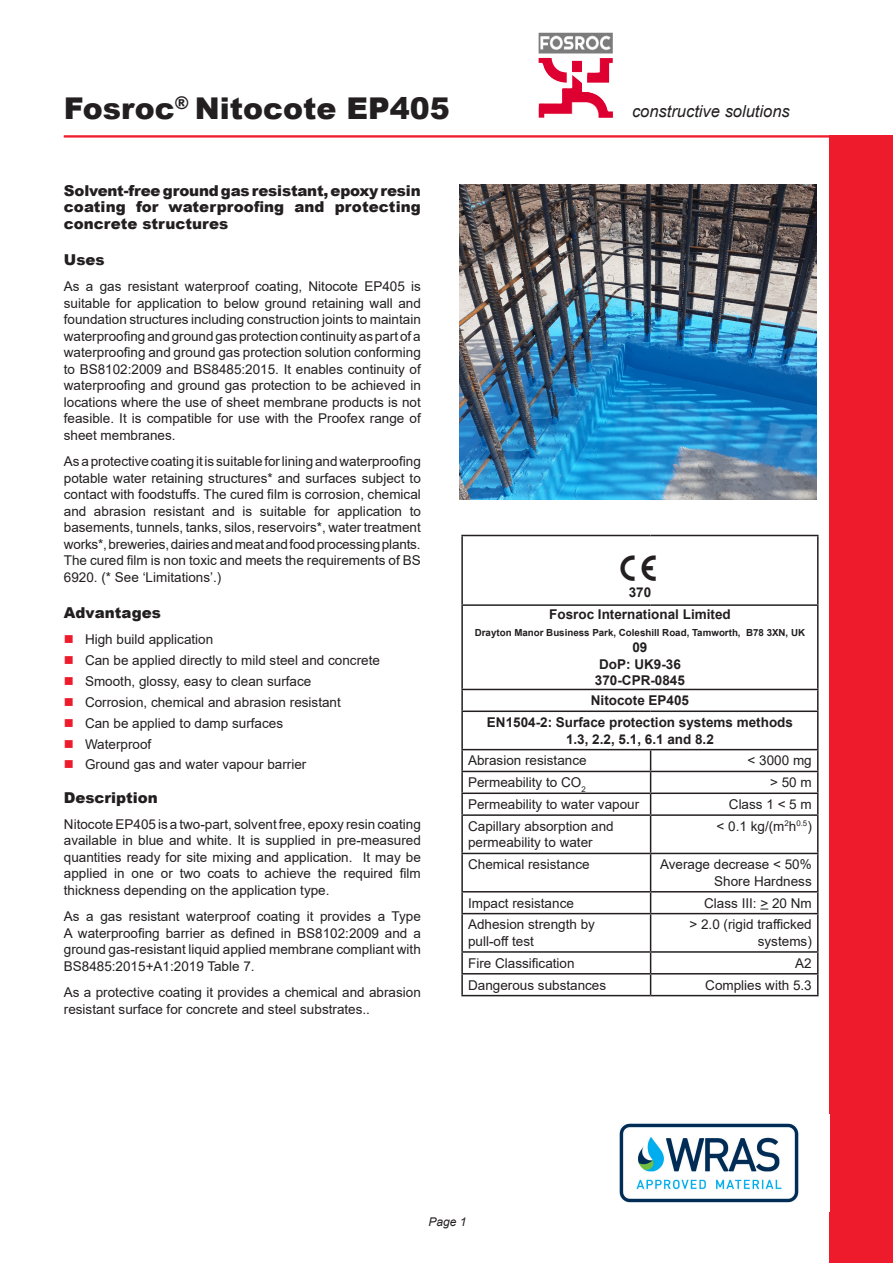
<style>
.page{position:relative;width:893px;height:1263px;background:#fff}
.page>*{position:absolute;margin:0;border:0;box-sizing:border-box;transform-origin:0 0}
.t1{font:45px "ce";color:#231f20}
.t2{font:900 30px "Arial";color:#231f20}
.constructive_solutio{font:italic 16.5px "Arial";color:#231f20}
.Product_Descriptor{font:900 15px/16.5px "Arial";letter-spacing:.005em;color:#231f20;text-align:justify}
.sub_head__1{font:900 15px "Arial";color:#231f20}
.Bullets{font:900 15px "Arial";color:#231f20}
.body_text{font:13.5px/16.5px "Arial";color:#231f20;text-align:justify}
.Bullets-2{font:13.5px "Arial";color:#231f20}
.t3{font:700 13.5px/16.5px "Arial";color:#231f20;text-align:center}
.First_Bullet{font:13.5px "Arial";color:#231f20}
.t4{font:italic 12px "Arial";color:#231f20}
.t5{font:700 9.75px "Arial";color:#231f20}
.s1{color:#ee1b2c}
</style>
<div class="page">
<hr style="left:64px;top:136px;width:765px;height:2px;background:#ee1b2c">
<img style="left:539px;top:33px;width:74px;height:85px">
<hr style="left:64px;top:135px;width:765px;height:2px;background:#ee1b2c">
<div style="left:829px;top:135px;width:64px;height:1128px;background:#ee1b2c"></div>
<hr style="left:461px;top:535px;width:190px;height:1px;background:#231f20">
<hr style="left:461px;top:536px;width:2px;height:68px;background:#231f20">
<hr style="left:651px;top:535px;width:168px;height:1px;background:#231f20">
<hr style="left:817px;top:536px;width:2px;height:68px;background:#231f20">
<hr style="left:461px;top:604px;width:190px;height:2px;background:#231f20">
<hr style="left:461px;top:606px;width:2px;height:83px;background:#231f20">
<hr style="left:651px;top:604px;width:168px;height:2px;background:#231f20">
<hr style="left:817px;top:606px;width:2px;height:83px;background:#231f20">
<hr style="left:461px;top:689px;width:190px;height:1px;background:#231f20">
<hr style="left:461px;top:690px;width:2px;height:20px;background:#231f20">
<hr style="left:651px;top:689px;width:168px;height:1px;background:#231f20">
<hr style="left:817px;top:690px;width:2px;height:20px;background:#231f20">
<hr style="left:461px;top:710px;width:190px;height:2px;background:#231f20">
<hr style="left:461px;top:712px;width:2px;height:37px;background:#231f20">
<hr style="left:651px;top:710px;width:168px;height:2px;background:#231f20">
<hr style="left:817px;top:712px;width:2px;height:37px;background:#231f20">
<hr style="left:461px;top:749px;width:190px;height:1px;background:#231f20">
<hr style="left:461px;top:750px;width:2px;height:21px;background:#231f20">
<hr style="left:651px;top:749px;width:168px;height:1px;background:#231f20">
<hr style="left:817px;top:750px;width:2px;height:21px;background:#231f20">
<hr style="left:461px;top:771px;width:190px;height:1px;background:#231f20">
<hr style="left:461px;top:772px;width:2px;height:20px;background:#231f20">
<hr style="left:651px;top:771px;width:168px;height:1px;background:#231f20">
<hr style="left:817px;top:772px;width:2px;height:20px;background:#231f20">
<hr style="left:461px;top:792px;width:190px;height:2px;background:#231f20">
<hr style="left:461px;top:794px;width:2px;height:20px;background:#231f20">
<hr style="left:651px;top:792px;width:168px;height:2px;background:#231f20">
<svg style="left:650px;top:750px;width:1px;height:64px"></svg>
<hr style="left:817px;top:794px;width:2px;height:20px;background:#231f20">
<hr style="left:461px;top:814px;width:190px;height:2px;background:#231f20">
<hr style="left:461px;top:816px;width:2px;height:37px;background:#231f20">
<hr style="left:651px;top:814px;width:168px;height:2px;background:#231f20">
<hr style="left:650px;top:816px;width:1px;height:37px;background:#231f20">
<hr style="left:817px;top:816px;width:2px;height:37px;background:#231f20">
<hr style="left:461px;top:853px;width:190px;height:1px;background:#231f20">
<hr style="left:461px;top:854px;width:2px;height:37px;background:#231f20">
<hr style="left:651px;top:853px;width:168px;height:1px;background:#231f20">
<hr style="left:650px;top:854px;width:1px;height:37px;background:#231f20">
<hr style="left:817px;top:854px;width:2px;height:37px;background:#231f20">
<hr style="left:461px;top:891px;width:190px;height:1px;background:#231f20">
<hr style="left:461px;top:892px;width:2px;height:21px;background:#231f20">
<hr style="left:651px;top:891px;width:168px;height:1px;background:#231f20">
<svg style="left:650px;top:892px;width:1px;height:21px"></svg>
<hr style="left:817px;top:892px;width:2px;height:21px;background:#231f20">
<hr style="left:461px;top:913px;width:190px;height:1px;background:#231f20">
<hr style="left:461px;top:914px;width:2px;height:37px;background:#231f20">
<hr style="left:651px;top:913px;width:168px;height:1px;background:#231f20">
<hr style="left:650px;top:914px;width:1px;height:37px;background:#231f20">
<hr style="left:817px;top:914px;width:2px;height:37px;background:#231f20">
<hr style="left:461px;top:951px;width:190px;height:2px;background:#231f20">
<hr style="left:461px;top:953px;width:2px;height:20px;background:#231f20">
<hr style="left:651px;top:951px;width:168px;height:2px;background:#231f20">
<hr style="left:817px;top:953px;width:2px;height:20px;background:#231f20">
<hr style="left:461px;top:973px;width:190px;height:1px;background:#231f20">
<hr style="left:461px;top:974px;width:2px;height:21px;background:#231f20">
<hr style="left:651px;top:973px;width:168px;height:1px;background:#231f20">
<svg style="left:650px;top:953px;width:1px;height:42px"></svg>
<hr style="left:817px;top:974px;width:2px;height:21px;background:#231f20">
<hr style="left:461px;top:995px;width:190px;height:1px;background:#231f20">
<hr style="left:651px;top:995px;width:168px;height:1px;background:#231f20">
<img style="left:619px;top:1123px;width:180px;height:80px">
<img style="left:459px;top:185px;width:357px;height:315px">
<p class="t2" style="left:64px;top:86px;width:387px">Fosroc<sup>®</sup> Nitocote EP405</p>
<p class="constructive_solutio" style="left:632px;top:100px;width:159px">constructive solutions</p>
<p class="Product_Descriptor" style="left:64px;top:182px;width:358px">Solvent-free ground gas resistant, epoxy resin coating for waterproofing and protecting concrete structures</p>
<p class="sub_head__1" style="left:64px;top:249px;width:42px">Uses</p>
<p class="body_text" style="left:64px;top:278px;width:359px">As a gas resistant waterproof coating, Nitocote EP405 is suitable for application to below ground retaining wall and foundation structures including construction joints to maintain waterproofing and ground gas protection continuity as part of a waterproofing and ground gas protection solution conforming to BS8102:2009 and BS8485:2015. It enables continuity of waterproofing and ground gas protection to be achieved in locations where the use of sheet membrane products is not feasible. It is compatible for use with the Proofex range of sheet membranes.</p>
<p class="body_text" style="left:64px;top:453px;width:359px">As a protective coating it is suitable for lining and waterproofing potable water retaining structures* and surfaces subject to contact with foodstuffs. The cured film is corrosion, chemical and abrasion resistant and is suitable for application to basements, tunnels, tanks, silos, reservoirs*, water treatment works*, breweries, dairies and meat and food processing plants.<br>The cured film is non toxic and meets the requirements of BS 6920. (* See ‘Limitations’.)</p>
<p class="sub_head__1" style="left:64px;top:602px;width:98px">Advantages</p>
<p class="First_Bullet" style="left:64px;top:630px;width:151px"><span class="s1">■</span> High build application</p>
<p class="Bullets-2" style="left:64px;top:651px;width:318px"><span class="s1">■</span> Can be applied directly to mild steel and concrete</p>
<p class="Bullets-2" style="left:64px;top:672px;width:249px"><span class="s1">■</span> Smooth, glossy, easy to clean surface</p>
<p class="Bullets-2" style="left:64px;top:693px;width:279px"><span class="s1">■</span> Corrosion, chemical and abrasion resistant</p>
<p class="Bullets-2" style="left:64px;top:714px;width:221px"><span class="s1">■</span> Can be applied to damp surfaces</p>
<p class="Bullets-2" style="left:64px;top:734px;width:89px"><span class="s1">■</span> Waterproof</p>
<p class="Bullets-2" style="left:64px;top:755px;width:244px"><span class="s1">■</span> Ground gas and water vapour barrier</p>
<p class="Bullets" style="left:64px;top:786px;width:96px">Description</p>
<p class="body_text" style="left:64px;top:816px;width:358px">Nitocote EP405 is a two-part, solvent free, epoxy resin coating available in blue and white. It is supplied in pre-measured quantities ready for site mixing and application. It may be applied in one or two coats to achieve the required film thickness depending on the application type.</p>
<p class="body_text" style="left:64px;top:908px;width:358px">As a gas resistant waterproof coating it provides a Type A waterproofing barrier as defined in BS8102:2009 and a ground gas-resistant liquid applied membrane compliant with BS8485:2015+A1:2019 Table 7.</p>
<p class="body_text" style="left:64px;top:984px;width:358px">As a protective coating it provides a chemical and abrasion resistant surface for concrete and steel substrates..</p>
<p class="t1" style="left:618px;top:539px;width:45px">c</p>
<p class="t3" style="left:629px;top:584px;width:24px">370</p>
<p class="t3" style="left:549px;top:606px;width:183px">Fosroc International Limited</p>
<p class="t5" style="left:475px;top:625px;width:332px">Drayton Manor Business Park, Coleshill Road, Tamworth, B78 3XN, UK</p>
<p class="t3" style="left:599px;top:639px;width:83px">09<br>DoP: UK9-36</p>
<p class="t3" style="left:595px;top:672px;width:92px">370-CPR-0845</p>
<p class="t3" style="left:591px;top:692px;width:100px">Nitocote EP405</p>
<p class="t3" style="left:487px;top:714px;width:308px">EN1504-2: Surface protection systems methods</p>
<p class="t3" style="left:566px;top:731px;width:149px">1.3, 2.2, 5.1, 6.1 and 8.2</p>
<p class="body_text" style="left:468px;top:752px;width:120px">Abrasion resistance</p>
<p class="body_text" style="left:748px;top:752px;width:66px">&lt; 3000 mg</p>
<p class="body_text" style="left:468px;top:774px;width:119px">Permeability to CO<sub>2</sub></p>
<p class="body_text" style="left:770px;top:774px;width:43px">&gt; 50 m</p>
<p class="body_text" style="left:468px;top:796px;width:173px">Permeability to water vapour</p>
<p class="body_text" style="left:729px;top:796px;width:84px">Class 1 &lt; 5 m</p>
<p class="body_text" style="left:468px;top:818px;width:147px">Capillary absorption and permeability to water</p>
<p class="body_text" style="left:717px;top:818px;width:97px">&lt; 0.1 kg/(m<sup>2</sup>h<sup>0.5</sup>)</p>
<p class="body_text" style="left:468px;top:856px;width:123px">Chemical resistance</p>
<p class="body_text" style="left:660px;top:856px;width:153px;text-align:right">Average decrease &lt; 50%<br>Shore Hardness</p>
<p class="body_text" style="left:468px;top:894px;width:107px">Impact resistance</p>
<p class="body_text" style="left:704px;top:894px;width:109px">Class III: &gt; 20 Nm</p>
<p class="body_text" style="left:468px;top:916px;width:128px">Adhesion strength by</p>
<p class="body_text" style="left:468px;top:933px;width:67px">pull-off test</p>
<p class="body_text" style="left:689px;top:916px;width:124px;text-align:right">&gt; 2.0 (rigid trafficked systems)</p>
<p class="body_text" style="left:468px;top:955px;width:108px">Fire Classification</p>
<p class="body_text" style="left:795px;top:955px;width:18px">A2</p>
<p class="body_text" style="left:468px;top:976px;width:140px">Dangerous substances</p>
<p class="body_text" style="left:705px;top:976px;width:108px">Complies with 5.3</p>
<p class="t4" style="left:429px;top:1214px;width:40px">Page 1</p>
</div>
